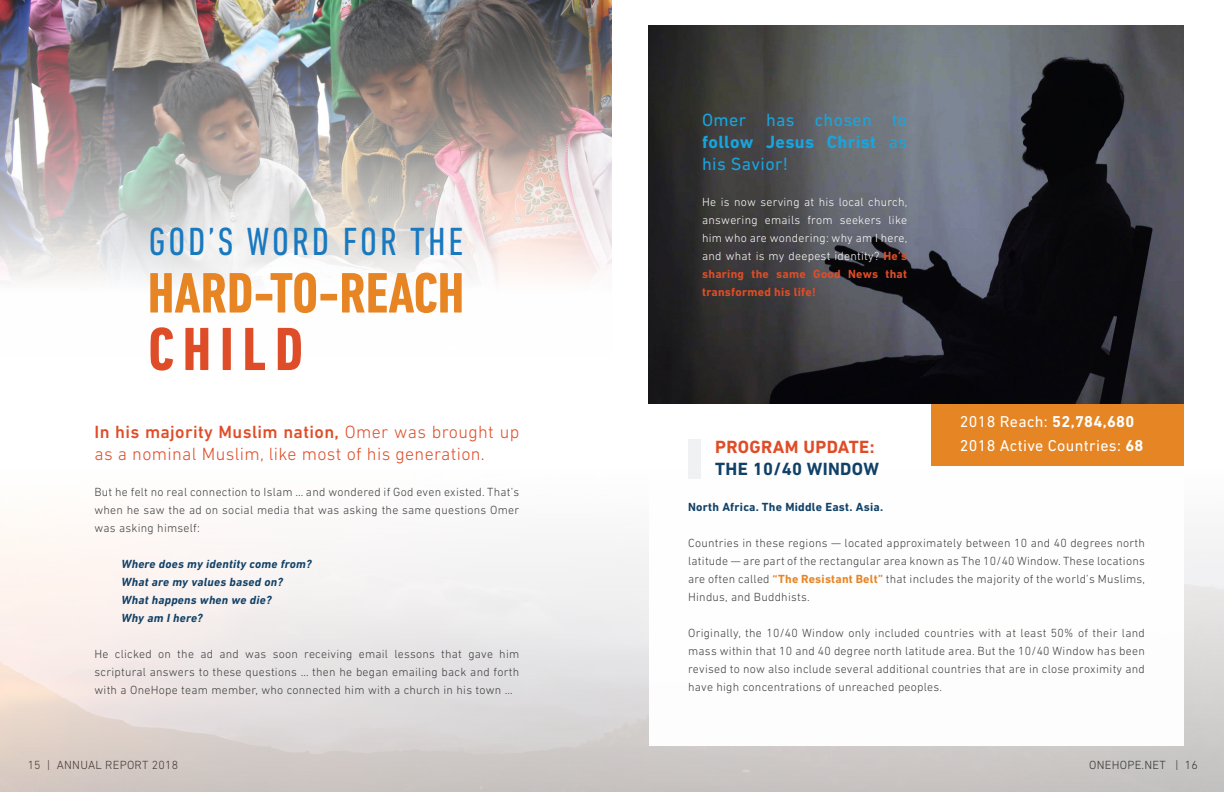
<style>
.page{position:relative;width:1224px;height:792px;background:#fff}
.page>*{position:absolute;margin:0;border:0;box-sizing:border-box;transform-origin:0 0}
.t1{font:700 condensed 62px "DIN Next LT Pro";letter-spacing:.14em;color:#df4d28}
.t2{font:700 condensed 58px "DIN Next LT Pro";color:#e78524}
.t3{font:condensed 40px "DIN Next LT Pro";letter-spacing:.075em;color:#1979bf}
.Body{font:300 18px/22px "DIN Next LT Pro";letter-spacing:.02em;color:#df4d28}
.Body-2{font:18px/22px "DIN Next LT Pro";letter-spacing:.02em;color:#18a5de;text-align:justify}
.Body-3{font:700 18px "DIN Next LT Pro";letter-spacing:.02em;color:#df4d28}
.Body-4{font:700 18px "DIN Next LT Pro";letter-spacing:.02em;color:#114167}
.Body-5{font:16px "DIN Next LT Pro";letter-spacing:.02em;color:#fff}
.Body-6{font:300 12px/18px "DIN Next LT Pro";letter-spacing:.02em;color:#3e3e3f;text-align:justify}
.Body-7{font:300 12px/18px "DIN Next LT Pro";letter-spacing:.02em;color:#fff;text-align:justify}
.Body-8{font:italic 700 12px "DIN Next LT Pro";letter-spacing:.02em;color:#114167}
.Body-9{font:700 12px "DIN Next LT Pro";letter-spacing:.02em;color:#114167}
.s1{font-weight:500}
.s2{font-weight:700}
.s3{font-weight:700;color:#df4d28}
.s4{font-weight:700;color:#e78524}
</style>
<div class="page">
<img style="left:0;top:0;width:612px;height:281px">
<img style="left:649px;top:25px;width:535px;height:379px">
<div style="left:688px;top:440px;width:12px;height:39px;background:#f0f1f2"></div>
<div style="left:931px;top:404px;width:253px;height:62px;background:#e58524"></div>
<p class="t3" style="left:149px;top:219px;width:316px">GOD’S WORD FOR THE</p>
<p class="t2" style="left:148px;top:260px;width:318px">HARD-TO-REACH</p>
<p class="t1" style="left:148px;top:314px;width:156px">CHILD</p>
<p class="Body" style="left:94px;top:421px;width:426px"><span class="s1">In his majority Muslim nation,</span> Omer was brought up as a nominal Muslim, like most of his generation.</p>
<p class="Body-6" style="left:94px;top:483px;width:426px">But he felt no real connection to Islam … and wondered if God even existed. That’s when he saw the ad on social media that was asking the same questions Omer was asking himself:</p>
<p class="Body-8" style="left:122px;top:557px;width:192px">Where does my identity come from?</p>
<p class="Body-8" style="left:122px;top:575px;width:163px">What are my values based on?</p>
<p class="Body-8" style="left:122px;top:593px;width:152px">What happens when we die?</p>
<p class="Body-8" style="left:122px;top:611px;width:83px">Why am I here?</p>
<p class="Body-6" style="left:94px;top:645px;width:426px">He clicked on the ad and was soon receiving email lessons that gave him scriptural answers to these questions … then he began emailing back and forth with a OneHope team member, who connected him with a church in his town …</p>
<p class="Body-2" style="left:702px;top:108px;width:207px">Omer has chosen to <span class="s2">follow Jesus Christ</span> as his Savior!</p>
<p class="Body-7" style="left:702px;top:192px;width:207px">He is now serving at his local church, answering emails from seekers like him who are wondering: why am I here, and what is my deepest identity? <span class="s3">He’s sharing the same Good News that transformed his life!</span></p>
<p class="Body-5" style="left:960px;top:412px;width:176px">2018 Reach: <span class="s2">52,784,680</span></p>
<p class="Body-5" style="left:960px;top:436px;width:185px">2018 Active Countries: <span class="s2">68</span></p>
<p class="Body-3" style="left:715px;top:437px;width:161px">PROGRAM UPDATE:</p>
<p class="Body-4" style="left:715px;top:459px;width:165px">THE 10/40 WINDOW</p>
<p class="Body-9" style="left:688px;top:500px;width:197px">North Africa. The Middle East. Asia.</p>
<p class="Body-6" style="left:688px;top:534px;width:459px">Countries in these regions — located approximately between 10 and 40 degrees north latitude — are part of the rectangular area known as The 10/40 Window. These locations are often called <span class="s4">“The Resistant Belt”</span> that includes the majority of the world’s Muslims, Hindus, and Buddhists.</p>
<p class="Body-6" style="left:688px;top:624px;width:458px">Originally, the 10/40 Window only included countries with at least 50% of their land mass within that 10 and 40 degree north latitude area. But the 10/40 Window has been revised to now also include several additional countries that are in close proximity and have high concentrations of unreached peoples.</p>
<p class="Body-6" style="left:28px;top:756px;width:152px">15 | ANNUAL REPORT 2018</p>
<p class="Body-6" style="left:1089px;top:756px;width:110px">ONEHOPE.NET | 16</p>
</div>
